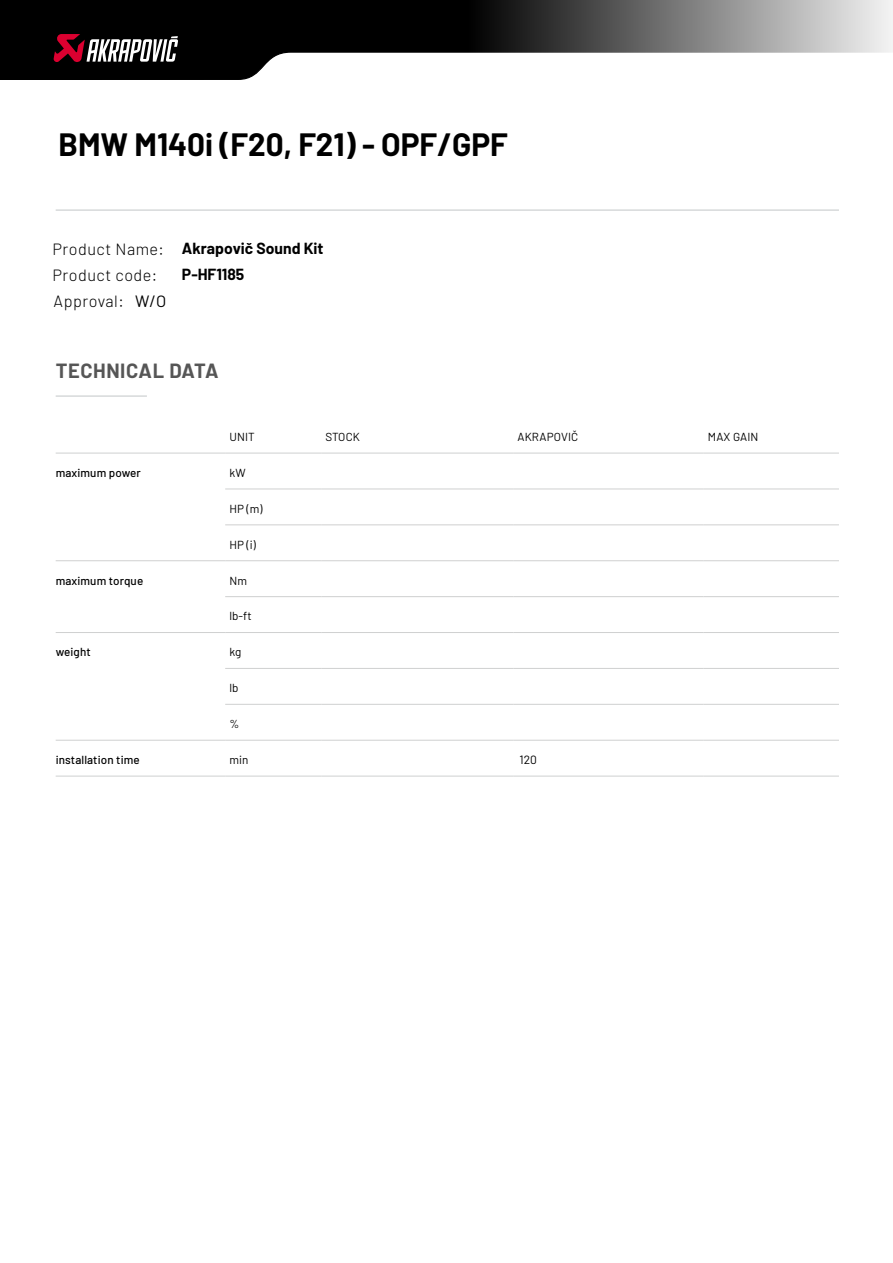
<style>
.page{position:relative;width:893px;height:1263px;background:#fff}
.page>*{position:absolute;margin:0;border:0;box-sizing:border-box;transform-origin:0 0}
.t1{font:700 31.5px "Barlow";color:#000}
.t2{font:700 20.1px "Barlow";letter-spacing:.03em;color:#565656}
.t3{font:16.35px "Barlow";color:#000}
.t4{font:300 16.2px "Barlow";letter-spacing:.03em;color:#000}
.t5{font:700 15.75px/26.2px "Barlow";color:#000}
.t6{font:12px "Barlow";color:#000}
.t7{font:11.7px "Barlow";letter-spacing:.01em;color:#000}
.t8{font:500 11.7px "Barlow";letter-spacing:.01em;color:#000}
</style>
<div class="page">
<svg style="left:0;top:0;width:893px;height:80px"></svg>
<svg style="left:53px;top:34px;width:125px;height:29px"></svg>
<hr style="left:56px;top:396px;width:91px;height:1px;background:#c3c6c7">
<hr style="left:56px;top:453px;width:169px;height:1px;background:#cfd0d0">
<hr style="left:225px;top:453px;width:96px;height:1px;background:#cfd0d0">
<hr style="left:321px;top:453px;width:192px;height:1px;background:#cfd0d0">
<hr style="left:513px;top:453px;width:191px;height:1px;background:#cfd0d0">
<hr style="left:704px;top:453px;width:135px;height:1px;background:#cfd0d0">
<hr style="left:225px;top:489px;width:96px;height:1px;background:#cfd0d0">
<hr style="left:321px;top:489px;width:192px;height:1px;background:#cfd0d0">
<hr style="left:513px;top:489px;width:191px;height:1px;background:#cfd0d0">
<hr style="left:704px;top:489px;width:135px;height:1px;background:#cfd0d0">
<hr style="left:225px;top:525px;width:96px;height:1px;background:#cfd0d0">
<hr style="left:321px;top:525px;width:192px;height:1px;background:#cfd0d0">
<hr style="left:513px;top:525px;width:191px;height:1px;background:#cfd0d0">
<hr style="left:704px;top:525px;width:135px;height:1px;background:#cfd0d0">
<hr style="left:56px;top:560px;width:169px;height:1px;background:#cfd0d0">
<hr style="left:225px;top:560px;width:96px;height:1px;background:#cfd0d0">
<hr style="left:321px;top:560px;width:192px;height:1px;background:#cfd0d0">
<hr style="left:513px;top:560px;width:191px;height:1px;background:#cfd0d0">
<hr style="left:704px;top:560px;width:135px;height:1px;background:#cfd0d0">
<hr style="left:225px;top:596px;width:96px;height:1px;background:#cfd0d0">
<hr style="left:321px;top:596px;width:192px;height:1px;background:#cfd0d0">
<hr style="left:513px;top:596px;width:191px;height:1px;background:#cfd0d0">
<hr style="left:704px;top:596px;width:135px;height:1px;background:#cfd0d0">
<hr style="left:56px;top:632px;width:169px;height:1px;background:#cfd0d0">
<hr style="left:225px;top:632px;width:96px;height:1px;background:#cfd0d0">
<hr style="left:321px;top:632px;width:192px;height:1px;background:#cfd0d0">
<hr style="left:513px;top:632px;width:191px;height:1px;background:#cfd0d0">
<hr style="left:704px;top:632px;width:135px;height:1px;background:#cfd0d0">
<hr style="left:225px;top:668px;width:96px;height:1px;background:#cfd0d0">
<hr style="left:321px;top:668px;width:192px;height:1px;background:#cfd0d0">
<hr style="left:513px;top:668px;width:191px;height:1px;background:#cfd0d0">
<hr style="left:704px;top:668px;width:135px;height:1px;background:#cfd0d0">
<hr style="left:225px;top:704px;width:96px;height:1px;background:#cfd0d0">
<hr style="left:321px;top:704px;width:192px;height:1px;background:#cfd0d0">
<hr style="left:513px;top:704px;width:191px;height:1px;background:#cfd0d0">
<hr style="left:704px;top:704px;width:135px;height:1px;background:#cfd0d0">
<hr style="left:56px;top:740px;width:169px;height:1px;background:#cfd0d0">
<hr style="left:225px;top:740px;width:96px;height:1px;background:#cfd0d0">
<hr style="left:321px;top:740px;width:192px;height:1px;background:#cfd0d0">
<hr style="left:513px;top:740px;width:191px;height:1px;background:#cfd0d0">
<hr style="left:704px;top:740px;width:135px;height:1px;background:#cfd0d0">
<hr style="left:56px;top:776px;width:169px;height:1px;background:#cfd0d0">
<hr style="left:225px;top:776px;width:96px;height:1px;background:#cfd0d0">
<hr style="left:321px;top:776px;width:192px;height:1px;background:#cfd0d0">
<hr style="left:513px;top:776px;width:191px;height:1px;background:#cfd0d0">
<hr style="left:704px;top:776px;width:135px;height:1px;background:#cfd0d0">
<hr style="left:56px;top:210px;width:783px;height:1px;background:#c3c6c7">
<h1 class="t1" style="left:58px;top:125px;width:451px">BMW M140i (F20, F21) - OPF/GPF</h1>
<h3 class="t4" style="left:53px;top:237px;width:113px">Product Name:</h3>
<h3 class="t4" style="left:53px;top:263px;width:106px">Product code:</h3>
<h3 class="t4" style="left:54px;top:289px;width:72px">Approval:</h3>
<h3 class="t3" style="left:135px;top:290px;width:33px">W/O</h3>
<h3 class="t5" style="left:182px;top:234px;width:143px">Akrapovič Sound Kit<br>P-HF1185</h3>
<h2 class="t2" style="left:56px;top:356px;width:164px">TECHNICAL DATA</h2>
<p class="t7" style="left:229px;top:428px;width:27px">UNIT</p>
<p class="t7" style="left:325px;top:428px;width:36px">STOCK</p>
<p class="t7" style="left:517px;top:428px;width:62px">AKRAPOVIČ</p>
<p class="t7" style="left:708px;top:428px;width:52px">MAX GAIN</p>
<p class="t8" style="left:56px;top:464px;width:87px">maximum power</p>
<p class="t7" style="left:229px;top:464px;width:18px">kW</p>
<p class="t7" style="left:229px;top:500px;width:35px">HP (m)</p>
<p class="t7" style="left:229px;top:536px;width:28px">HP (i)</p>
<p class="t8" style="left:56px;top:572px;width:89px">maximum torque</p>
<p class="t7" style="left:229px;top:572px;width:19px">Nm</p>
<p class="t7" style="left:229px;top:608px;width:24px">lb-ft</p>
<p class="t8" style="left:56px;top:643px;width:37px">weight</p>
<p class="t7" style="left:229px;top:644px;width:14px">kg</p>
<p class="t7" style="left:229px;top:679px;width:11px">lb</p>
<p class="t7" style="left:229px;top:715px;width:11px">%</p>
<p class="t8" style="left:56px;top:751px;width:86px">installation time</p>
<p class="t7" style="left:229px;top:751px;width:21px">min</p>
<p class="t6" style="left:520px;top:752px;width:19px">120</p>
</div>
